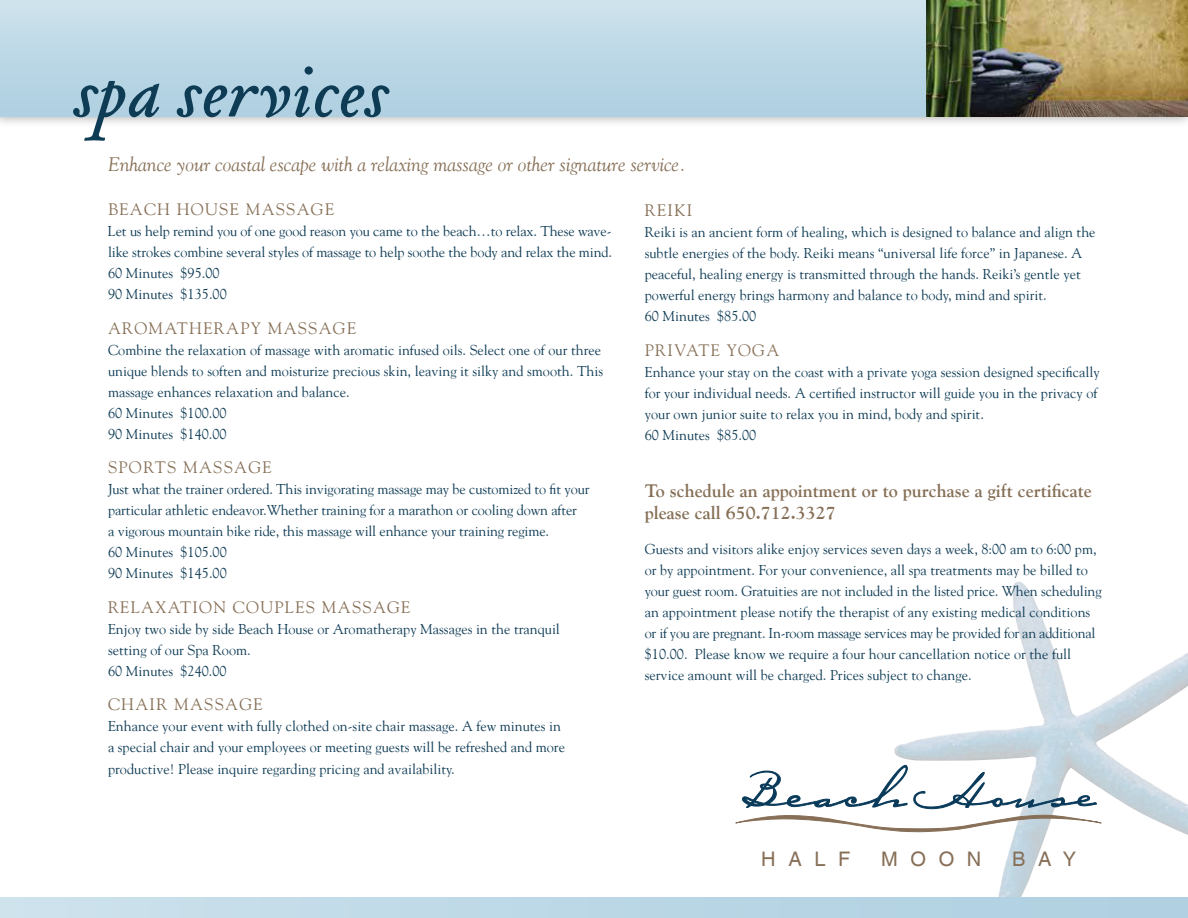
<style>
.page{position:relative;width:1188px;height:918px;background:#fff}
.page>*{position:absolute;margin:0;border:0;box-sizing:border-box;transform-origin:0 0}
.t1{font:italic 72px "Tribute OT";color:#0f3c55}
.t2{font:20.1px "Helvetica";letter-spacing:.63em;color:#876f57}
.t3{font:italic 19.5px "Goudy";color:#877057}
.t4{font:700 18px/22.5px "Goudy";color:#877057}
.t5{font:16.5px "Goudy";letter-spacing:.08em;color:#877057}
.t6{font:14.25px/21px "Goudy";color:#0f3c55}
</style>
<div class="page">
<div style="left:0;top:0;width:1186px;height:117px;background:linear-gradient(to bottom,#cde2ec,#adcee0)"></div>
<img style="left:894px;top:582px;width:294px;height:315px">
<svg style="left:736px;top:765px;width:366px;height:68px"></svg>
<div style="left:0;top:897px;width:1188px;height:21px;background:linear-gradient(to right,#cce1ec,#adcfe1)"></div>
<img style="left:927px;top:0;width:261px;height:117px">
<h1 class="t1" style="left:73px;top:47px;width:317px">spa services</h1>
<h3 class="t3" style="left:108px;top:153px;width:579px">Enhance your coastal escape with a relaxing massage or other signature service.</h3>
<p class="t5" style="left:108px;top:200px;width:228px">BEACH HOUSE MASSAGE</p>
<p class="t6" style="left:108px;top:221px;width:506px">Let us help remind you of one good reason you came to the beach…to relax. These wave&shy;like strokes combine several styles of massage to help soothe the body and relax the mind.<br>60 Minutes $95.00<br>90 Minutes $135.00</p>
<p class="t5" style="left:108px;top:318px;width:250px">AROMATHERAPY MASSAGE</p>
<p class="t6" style="left:108px;top:339px;width:497px">Combine the relaxation of massage with aromatic infused oils. Select one of our three unique blends to soften and moisturize precious skin, leaving it silky and smooth. This massage enhances relaxation and balance.<br>60 Minutes $100.00<br>90 Minutes $140.00</p>
<p class="t5" style="left:108px;top:458px;width:165px">SPORTS MASSAGE</p>
<p class="t6" style="left:108px;top:479px;width:483px">Just what the trainer ordered. This invigorating massage may be customized to fit your particular athletic endeavor.Whether training for a marathon or cooling down after<br>a vigorous mountain bike ride, this massage will enhance your training regime.<br>60 Minutes $105.00<br>90 Minutes $145.00</p>
<p class="t5" style="left:108px;top:597px;width:304px">RELAXATION COUPLES MASSAGE</p>
<p class="t6" style="left:108px;top:618px;width:453px">Enjoy two side by side Beach House or Aromatherapy Massages in the tranquil setting of our Spa Room.<br>60 Minutes $240.00</p>
<p class="t5" style="left:108px;top:695px;width:156px">CHAIR MASSAGE</p>
<p class="t6" style="left:108px;top:715px;width:459px">Enhance your event with fully clothed on-site chair massage. A few minutes in a special chair and your employees or meeting guests will be refreshed and more productive! Please inquire regarding pricing and availability.</p>
<p class="t5" style="left:645px;top:200px;width:49px">REIKI</p>
<p class="t6" style="left:645px;top:221px;width:452px">Reiki is an ancient form of healing, which is designed to balance and align the subtle energies of the body. Reiki means “universal life force” in Japanese. A peaceful, healing energy is transmitted through the hands. Reiki’s gentle yet powerful energy brings harmony and balance to body, mind and spirit.<br>60 Minutes $85.00</p>
<p class="t5" style="left:645px;top:340px;width:136px">PRIVATE YOGA</p>
<p class="t6" style="left:645px;top:362px;width:457px">Enhance your stay on the coast with a private yoga session designed specifically for your individual needs. A certified instructor will guide you in the privacy of your own junior suite to relax you in mind, body and spirit.<br>60 Minutes $85.00</p>
<p class="t4" style="left:645px;top:479px;width:448px">To schedule an appointment or to purchase a gift certificate please call 650.712.3327</p>
<p class="t6" style="left:645px;top:538px;width:458px">Guests and visitors alike enjoy services seven days a week, 8:00 am to 6:00 pm, or by appointment. For your convenience, all spa treatments may be billed to your guest room. Gratuities are not included in the listed price. When scheduling an appointment please notify the therapist of any existing medical conditions or if you are pregnant. In-room massage services may be provided for an additional $10.00. Please know we require a four hour cancellation notice or the full service amount will be charged. Prices subject to change.</p>
<h2 class="t2" style="left:761px;top:847px;width:91px">HALF</h2>
<h2 class="t2" style="left:881px;top:847px;width:102px">MOON</h2>
<h2 class="t2" style="left:1012px;top:847px;width:65px">BAY</h2>
</div>
